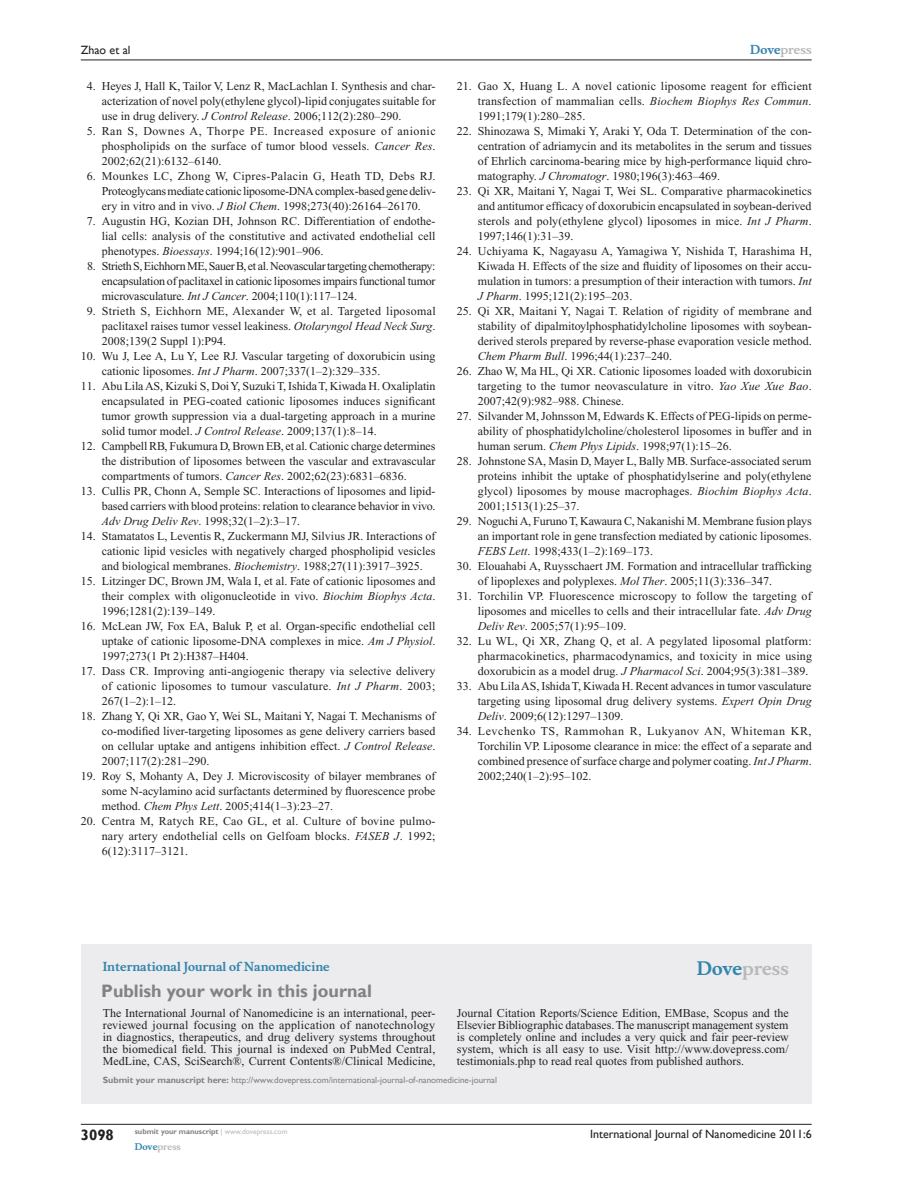
<style>
.page{position:relative;width:918px;height:1188px;background:#fff}
.page>*{position:absolute;margin:0;border:0;box-sizing:border-box;transform-origin:0 0}
.t1{font:700 18px "Gill Sans";color:#808285}
.t2{font:700 18px "Musee";color:#b8b9bc}
.t3{font:700 15px "Gill Sans";color:#231f20}
.t4{font:12px/15px "Times New Roman";color:#231f20;text-align:justify}
.t5{font:12px "Gill Sans";color:#231f20}
.t6{font:700 12px "Musee";color:#3485ae}
.t7{font:700 12px "Musee";color:#b8b9bc}
.t8{font:9px "Gill Sans";color:#808285}
.t9{font:700 9px "Musee";color:#b8b9bc}
.t10{font:700 7.5px "Gill Sans";color:#808285}
.s1{font-style:italic}
.s2{color:#3485ae}
.s3{font-weight:700}
.s4{font-weight:400;color:#b8b9bc}
</style>
<div class="page">
<div style="left:81px;top:944px;width:731px;height:159px;background:#ececee"></div>
<hr style="left:81px;top:1124px;width:731px;height:1px;background:#231f20">
<hr style="left:81px;top:60px;width:731px;height:1px;background:#231f20">
<p class="t5" style="left:81px;top:43px;width:51px">Zhao et al</p>
<p class="t4" style="left:102px;top:79px;width:336px;text-indent:-15px">4. Heyes J, Hall K, Tailor V, Lenz R, MacLachlan I. Synthesis and char&shy;acterization of novel poly(ethylene glycol)-lipid conjugates suitable for use in drug delivery. <span class="s1">J Control Release</span>. 2006;112(2):280–290.</p>
<p class="t4" style="left:102px;top:124px;width:336px;text-indent:-15px">5. Ran S, Downes A, Thorpe PE. Increased exposure of anionic phospholipids on the surface of tumor blood vessels. <span class="s1">Cancer Res</span>.<br>2002;62(21):6132–6140.</p>
<p class="t4" style="left:102px;top:169px;width:336px;text-indent:-15px">6. Mounkes LC, Zhong W, Cipres-Palacin G, Heath TD, Debs RJ.<br>Proteoglycans mediate cationic liposome-DNA complex-based gene deliv&shy;ery in vitro and in vivo. <span class="s1">J Biol Chem</span>. 1998;273(40):26164–26170.</p>
<p class="t4" style="left:102px;top:214px;width:335px;text-indent:-15px">7. Augustin HG, Kozian DH, Johnson RC. Differentiation of endothe&shy;lial cells: analysis of the constitutive and activated endothelial cell phenotypes. <span class="s1">Bioessays</span>. 1994;16(12):901–906.</p>
<p class="t4" style="left:102px;top:259px;width:335px;text-indent:-15px">8. Strieth S, Eichhorn ME, Sauer B, et al. Neovascular targeting chemotherapy: encapsulation of paclitaxel in cationic liposomes impairs functional tumor microvasculature. <span class="s1">Int J Cancer</span>. 2004;110(1):117–124.</p>
<p class="t4" style="left:102px;top:304px;width:335px;text-indent:-15px">9. Strieth S, Eichhorn ME, Alexander W, et al. Targeted liposomal paclitaxel raises tumor vessel leakiness. <span class="s1">Otolaryngol Head Neck Surg</span>.<br>2008;139(2 Suppl 1):P94.</p>
<p class="t4" style="left:102px;top:349px;width:335px;text-indent:-21px">10. Wu J, Lee A, Lu Y, Lee RJ. Vascular targeting of doxorubicin using cationic liposomes. <span class="s1">Int J Pharm</span>. 2007;337(1–2):329–335.</p>
<p class="t4" style="left:102px;top:379px;width:335px;text-indent:-21px">11. Abu Lila AS, Kizuki S, Doi Y, Suzuki T, Ishida T, Kiwada H. Oxaliplatin encapsulated in PEG-coated cationic liposomes induces significant tumor growth suppression via a dual-targeting approach in a murine solid tumor model. <span class="s1">J Control Release</span>. 2009;137(1):8–14.</p>
<p class="t4" style="left:102px;top:439px;width:335px;text-indent:-21px">12. Campbell RB, Fukumura D, Brown EB, et al. Cationic charge determines the distribution of liposomes between the vascular and extravascular compartments of tumors. <span class="s1">Cancer Res</span>. 2002;62(23):6831–6836.</p>
<p class="t4" style="left:102px;top:484px;width:335px;text-indent:-21px">13. Cullis PR, Chonn A, Semple SC. Interactions of liposomes and lipid&shy;based carriers with blood proteins: relation to clearance behavior in vivo.<br><span class="s1">Adv Drug Deliv Rev</span>. 1998;32(1–2):3–17.</p>
<p class="t4" style="left:102px;top:529px;width:335px;text-indent:-21px">14. Stamatatos L, Leventis R, Zuckermann MJ, Silvius JR. Interactions of cationic lipid vesicles with negatively charged phospholipid vesicles and biological membranes. <span class="s1">Biochemistry</span>. 1988;27(11):3917–3925.</p>
<p class="t4" style="left:102px;top:574px;width:335px;text-indent:-21px">15. Litzinger DC, Brown JM, Wala I, et al. Fate of cationic liposomes and their complex with oligonucleotide in vivo. <span class="s1">Biochim Biophys Acta</span>.<br>1996;1281(2):139–149.</p>
<p class="t4" style="left:102px;top:619px;width:335px;text-indent:-21px">16. McLean JW, Fox EA, Baluk P, et al. Organ-specific endothelial cell uptake of cationic liposome-DNA complexes in mice. <span class="s1">Am J Physiol</span>.<br>1997;273(1 Pt 2):H387–H404.</p>
<p class="t4" style="left:102px;top:664px;width:335px;text-indent:-21px">17. Dass CR. Improving anti-angiogenic therapy via selective delivery of cationic liposomes to tumour vasculature. <span class="s1">Int J Pharm</span>. 2003; 267(1–2):1–12.</p>
<p class="t4" style="left:102px;top:709px;width:335px;text-indent:-21px">18. Zhang Y, Qi XR, Gao Y, Wei SL, Maitani Y, Nagai T. Mechanisms of co-modified liver-targeting liposomes as gene delivery carriers based on cellular uptake and antigens inhibition effect. <span class="s1">J Control Release</span>.<br>2007;117(2):281–290.</p>
<p class="t4" style="left:102px;top:769px;width:335px;text-indent:-21px">19. Roy S, Mohanty A, Dey J. Microviscosity of bilayer membranes of some N-acylamino acid surfactants determined by fluorescence probe method. <span class="s1">Chem Phys Lett</span>. 2005;414(1–3):23–27.</p>
<p class="t4" style="left:102px;top:814px;width:335px;text-indent:-21px">20. Centra M, Ratych RE, Cao GL, et al. Culture of bovine pulmo&shy;nary artery endothelial cells on Gelfoam blocks. <span class="s1">FASEB J</span>. 1992; 6(12):3117–3121.</p>
<p class="t7" style="left:750px;top:43px;width:63px"><span class="s2">Dove</span>press</p>
<p class="t4" style="left:478px;top:79px;width:335px;text-indent:-21px">21. Gao X, Huang L. A novel cationic liposome reagent for efficient transfection of mammalian cells. <span class="s1">Biochem Biophys Res Commun</span>.<br>1991;179(1):280–285.</p>
<p class="t4" style="left:478px;top:124px;width:335px;text-indent:-21px">22. Shinozawa S, Mimaki Y, Araki Y, Oda T. Determination of the con&shy;centration of adriamycin and its metabolites in the serum and tissues of Ehrlich carcinoma-bearing mice by high-performance liquid chro&shy;matography. <span class="s1">J Chromatogr</span>. 1980;196(3):463–469.</p>
<p class="t4" style="left:478px;top:184px;width:335px;text-indent:-21px">23. Qi XR, Maitani Y, Nagai T, Wei SL. Comparative pharmacokinetics and antitumor efficacy of doxorubicin encapsulated in soybean-derived sterols and poly(ethylene glycol) liposomes in mice. <span class="s1">Int J Pharm</span>.<br>1997;146(1):31–39.</p>
<p class="t4" style="left:478px;top:244px;width:335px;text-indent:-21px">24. Uchiyama K, Nagayasu A, Yamagiwa Y, Nishida T, Harashima H, Kiwada H. Effects of the size and fluidity of liposomes on their accu&shy;mulation in tumors: a presumption of their interaction with tumors. <span class="s1">Int J Pharm</span>. 1995;121(2):195–203.</p>
<p class="t4" style="left:478px;top:304px;width:335px;text-indent:-21px">25. Qi XR, Maitani Y, Nagai T. Relation of rigidity of membrane and stability of dipalmitoylphosphatidylcholine liposomes with soybean&shy;derived sterols prepared by reverse-phase evaporation vesicle method.<br><span class="s1">Chem Pharm Bull</span>. 1996;44(1):237–240.</p>
<p class="t4" style="left:478px;top:364px;width:335px;text-indent:-21px">26. Zhao W, Ma HL, Qi XR. Cationic liposomes loaded with doxorubicin targeting to the tumor neovasculature in vitro. <span class="s1">Yao Xue Xue Bao</span>.<br>2007;42(9):982–988. Chinese.</p>
<p class="t4" style="left:478px;top:409px;width:335px;text-indent:-21px">27. Silvander M, Johnsson M, Edwards K. Effects of PEG-lipids on perme&shy;ability of phosphatidylcholine/cholesterol liposomes in buffer and in human serum. <span class="s1">Chem Phys Lipids</span>. 1998;97(1):15–26.</p>
<p class="t4" style="left:478px;top:454px;width:335px;text-indent:-21px">28. Johnstone SA, Masin D, Mayer L, Bally MB. Surface-associated serum proteins inhibit the uptake of phosphatidylserine and poly(ethylene glycol) liposomes by mouse macrophages. <span class="s1">Biochim Biophys Acta</span>.<br>2001;1513(1):25–37.</p>
<p class="t4" style="left:478px;top:514px;width:335px;text-indent:-21px">29. Noguchi A, Furuno T, Kawaura C, Nakanishi M. Membrane fusion plays an important role in gene transfection mediated by cationic liposomes.<br><span class="s1">FEBS Lett</span>. 1998;433(1–2):169–173.</p>
<p class="t4" style="left:478px;top:559px;width:335px;text-indent:-21px">30. Elouahabi A, Ruysschaert JM. Formation and intracellular trafficking of lipoplexes and polyplexes. <span class="s1">Mol Ther</span>. 2005;11(3):336–347.</p>
<p class="t4" style="left:478px;top:589px;width:335px;text-indent:-21px">31. Torchilin VP. Fluorescence microscopy to follow the targeting of liposomes and micelles to cells and their intracellular fate. <span class="s1">Adv Drug Deliv Rev</span>. 2005;57(1):95–109.</p>
<p class="t4" style="left:478px;top:634px;width:336px;text-indent:-21px">32. Lu WL, Qi XR, Zhang Q, et al. A pegylated liposomal platform: pharmacokinetics, pharmacodynamics, and toxicity in mice using doxorubicin as a model drug. <span class="s1">J Pharmacol Sci</span>. 2004;95(3):381–389.</p>
<p class="t4" style="left:478px;top:679px;width:335px;text-indent:-21px">33. Abu Lila AS, Ishida T, Kiwada H. Recent advances in tumor vasculature targeting using liposomal drug delivery systems. <span class="s1">Expert Opin Drug Deliv</span>. 2009;6(12):1297–1309.</p>
<p class="t4" style="left:478px;top:724px;width:335px;text-indent:-21px">34. Levchenko TS, Rammohan R, Lukyanov AN, Whiteman KR, Torchilin VP. Liposome clearance in mice: the effect of a separate and combined presence of surface charge and polymer coating. <span class="s1">Int J Pharm</span>.<br>2002;240(1–2):95–102.</p>
<p class="t6" style="left:103px;top:959px;width:228px">International Journal of Nanomedicine</p>
<h1 class="t1" style="left:101px;top:980px;width:272px">Publish your work in this journal</h1>
<h1 class="t2" style="left:697px;top:958px;width:94px"><span class="s2">Dove</span>press</h1>
<p class="t4" style="left:103px;top:1007px;width:334px;line-height:12px">The International Journal of Nanomedicine is an international, peer&shy;reviewed journal focusing on the application of nanotechnology in diagnostics, therapeutics, and drug delivery systems throughout the biomedical field. This journal is indexed on PubMed Central, MedLine, CAS, SciSearch®, Current Contents®/Clinical Medicine,</p>
<p class="t4" style="left:457px;top:1007px;width:333px;line-height:12px">Journal Citation Reports/Science Edition, EMBase, Scopus and the Elsevier Bibliographic databases. The manuscript management system is completely online and includes a very quick and fair peer-review system, which is all easy to use. Visit http://www.dovepress.com/ testimonials.php to read real quotes from published authors.</p>
<p class="t8" style="left:103px;top:1075px;width:396px"><span class="s3">Submit your manuscript here:</span> http://www.dovepress.com/international-journal-of-nanomedicine-journal</p>
<p class="t3" style="left:81px;top:1126px;width:35px">3098</p>
<p class="t10" style="left:135px;top:1127px;width:154px">submit your manuscript <span class="s4">| www.dovepress.com</span></p>
<p class="t9" style="left:135px;top:1141px;width:48px"><span class="s2">Dove</span>press</p>
<p class="t5" style="left:590px;top:1127px;width:223px">International Journal of Nanomedicine 2011:6</p>
</div>
